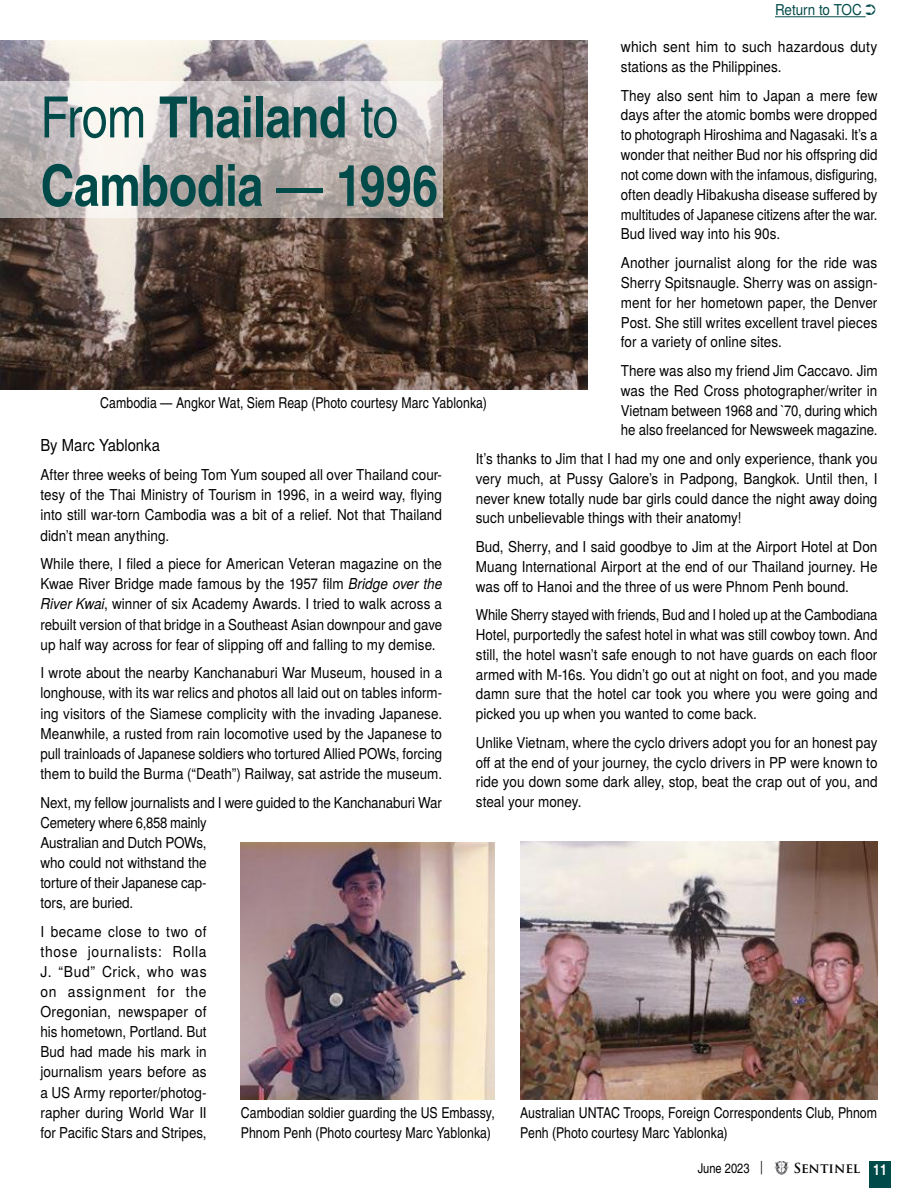
<style>
.page{position:relative;width:918px;height:1188px;background:#fff}
.page>*{position:absolute;margin:0;border:0;box-sizing:border-box;transform-origin:0 0}
.t1{font:700 57px/68.4px "Te X Gyre Heros Condensed";letter-spacing:-.01em;color:#004a49}
.t2{font:16.5px "Te X Gyre Heros";color:#000;scale:.9 1}
.t3{font:15px/19.8px "Te X Gyre Heros";color:#000;text-align:justify;scale:.9 1}
.t4{font:15px/20.1px "Te X Gyre Heros";color:#000;text-align:justify;scale:.91 1}
.t5{font:15px/19.8px "Te X Gyre Heros";color:#000;text-align:justify;scale:.87 1}
.t6{font:15px/19.5px "Te X Gyre Heros Condensed";letter-spacing:.005em;color:#000}
.t7{font:15px/20.1px "Te X Gyre Heros";color:#000;scale:.89 1}
.t8{font:15px/19.8px "Te X Gyre Heros";color:#000;scale:.93 1}
.t9{font:15px "Te X Gyre Heros";letter-spacing:-.005em;color:#004a49;scale:.9 1}
.t10{font:700 15px "Te X Gyre Heros Condensed";color:#fff}
.t11{font:13.5px "Te X Gyre Heros Condensed";color:#000}
.t12{font:700 13.5px "Trajan Pro";color:#000}
.t13{font:13.5px "Trajan Pro";color:#000}
.s1{font-weight:400}
.s2{font-style:italic}
</style>
<div class="page">
<div style="left:869px;top:1161px;width:22px;height:27px;background:#004a49"></div>
<svg style="left:774px;top:1161px;width:15px;height:14px"></svg>
<img style="left:0;top:40px;width:587px;height:349px">
<svg style="left:0;top:81px;width:442px;height:136px;background:#c7c0be"></svg>
<img style="left:520px;top:842px;width:357px;height:257px">
<img style="left:240px;top:842px;width:255px;height:258px">
<hr style="left:775px;top:16px;width:91px;height:1px;background:#004a49">
<p class="t9" style="left:775px;top:-2px;width:114px">Return to TOC ➲</p>
<p class="t8" style="left:621px;top:36px;width:277px">which sent him to such hazardous duty stations as the Philippines.</p>
<p class="t3" style="left:621px;top:84px;width:287px">They also sent him to Japan a mere few days after the atomic bombs were dropped to photograph Hiroshima and Nagasaki. It’s a wonder that neither Bud nor his offspring did not come down with the infamous, disfiguring, often deadly Hibakusha disease suffered by multitudes of Japanese citizens after the war.<br>Bud lived way into his 90s.</p>
<p class="t4" style="left:621px;top:252px;width:283px">Another journalist along for the ride was Sherry Spitsnaugle. Sherry was on assign&shy;ment for her hometown paper, the Denver Post. She still writes excellent travel pieces for a variety of online sites.</p>
<p class="t3" style="left:621px;top:359px;width:287px">There was also my friend Jim Caccavo. Jim was the Red Cross photographer/writer in Vietnam between 1968 and `70, during which he also freelanced for Newsweek magazine.</p>
<p class="t3" style="left:476px;top:447px;width:448px">It’s thanks to Jim that I had my one and only experience, thank you very much, at Pussy Galore’s in Padpong, Bangkok. Until then, I never knew totally nude bar girls could dance the night away doing such unbelievable things with their anatomy!</p>
<p class="t3" style="left:476px;top:535px;width:448px">Bud, Sherry, and I said goodbye to Jim at the Airport Hotel at Don Muang International Airport at the end of our Thailand journey. He was off to Hanoi and the three of us were Phnom Penh bound.</p>
<p class="t5" style="left:476px;top:604px;width:463px">While Sherry stayed with friends, Bud and I holed up at the Cambodiana Hotel, purportedly the safest hotel in what was still cowboy town. And still, the hotel wasn’t safe enough to not have guards on each floor armed with M-16s. You didn’t go out at night on foot, and you made damn sure that the hotel car took you where you were going and picked you up when you wanted to come back.</p>
<p class="t3" style="left:476px;top:731px;width:448px">Unlike Vietnam, where the cyclo drivers adopt you for an honest pay off at the end of your journey, the cyclo drivers in PP were known to ride you down some dark alley, stop, beat the crap out of you, and steal your money.</p>
<h1 class="t1" style="left:40px;top:80px;width:399px"><span class="s1">From</span> Thailand <span class="s1">to<br></span>Cambodia <span class="s1">—</span> 1996</h1>
<p class="t6" style="left:100px;top:392px;width:388px">Cambodia — Angkor Wat, Siem Reap (Photo courtesy Marc Yablonka)</p>
<p class="t2" style="left:40px;top:433px;width:134px">By Marc Yablonka</p>
<p class="t3" style="left:40px;top:464px;width:448px">After three weeks of being Tom Yum souped all over Thailand cour&shy;tesy of the Thai Ministry of Tourism in 1996, in a weird way, flying into still war-torn Cambodia was a bit of a relief. Not that Thailand didn’t mean anything.</p>
<p class="t3" style="left:40px;top:553px;width:448px">While there, I filed a piece for American Veteran magazine on the Kwae River Bridge made famous by the 1957 film <span class="s2">Bridge over the River Kwai</span>, winner of six Academy Awards. I tried to walk across a rebuilt version of that bridge in a Southeast Asian downpour and gave up half way across for fear of slipping off and falling to my demise.</p>
<p class="t3" style="left:40px;top:662px;width:448px">I wrote about the nearby Kanchanaburi War Museum, housed in a longhouse, with its war relics and photos all laid out on tables inform&shy;ing visitors of the Siamese complicity with the invading Japanese.<br>Meanwhile, a rusted from rain locomotive used by the Japanese to pull trainloads of Japanese soldiers who tortured Allied POWs, forcing them to build the Burma (“Death”) Railway, sat astride the museum.</p>
<p class="t7" style="left:40px;top:791px;width:453px">Next, my fellow journalists and I were guided to the Kanchanaburi War Cemetery where 6,858 mainly<br>Australian and Dutch POWs,<br>who could not withstand the<br>torture of their Japanese cap-<br>tors, are buried.</p>
<p class="t4" style="left:40px;top:920px;width:184px">I became close to two of those journalists: Rolla J. “Bud” Crick, who was on assignment for the Oregonian, newspaper of his hometown, Portland. But Bud had made his mark in journalism years before as a US Army reporter/photog&shy;rapher during World War II for Pacific Stars and Stripes,</p>
<p class="t6" style="left:241px;top:1102px;width:255px">Cambodian soldier guarding the US Embassy,<br>Phnom Penh (Photo courtesy Marc Yablonka)</p>
<p class="t6" style="left:520px;top:1102px;width:359px">Australian UNTAC Troops, Foreign Correspondents Club, Phnom<br>Penh (Photo courtesy Marc Yablonka)</p>
<p class="t13" style="left:758px;top:1158px;width:8px">|</p>
<p class="t12" style="left:794px;top:1159px;width:68px">SENTINEL</p>
<p class="t11" style="left:698px;top:1158px;width:53px">June 2023</p>
<p class="t10" style="left:873px;top:1159px;width:15px">11</p>
</div>
